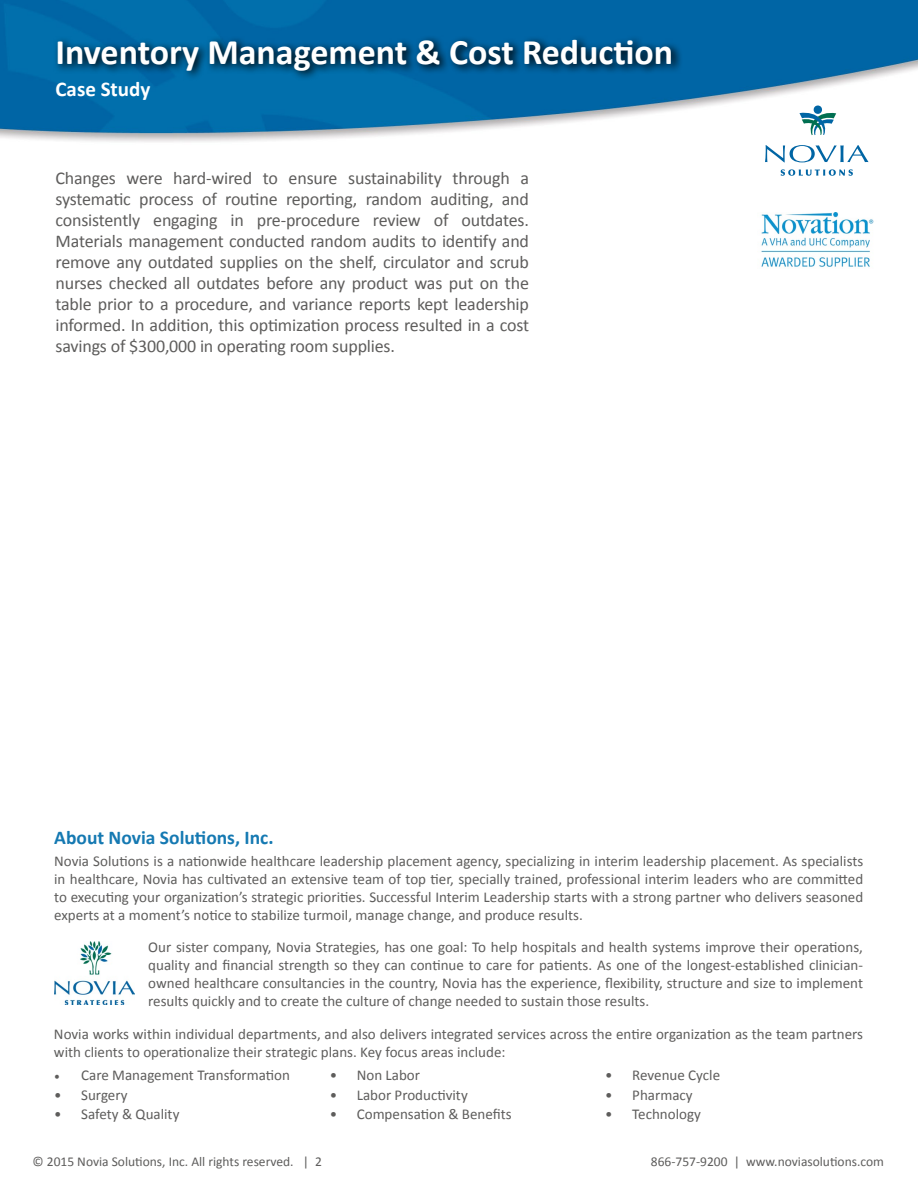
<style>
.page{position:relative;width:918px;height:1188px;background:#fff}
.page>*{position:absolute;margin:0;border:0;box-sizing:border-box;transform-origin:0 0}
.t1{font:700 36px "Calibri";color:#fff}
.t2{font:700 21px "Calibri";color:#fff}
.t3{font:700 19.5px "Calibri";color:#1579b2}
.t4{font:18px/21px "Calibri";letter-spacing:-.01em;color:#5e5d5c;text-align:justify}
.t5{font:15px/18px "Calibri";color:#5e5d5c;text-align:justify}
.t6{font:13.5px "Calibri";color:#5e5d5c}
.s1{font-family:"Minion Pro"}
</style>
<div class="page">
<img style="left:0;top:0;width:918px;height:176px">
<svg style="left:53px;top:35px;width:629px;height:46px"></svg>
<svg style="left:765px;top:145px;width:104px;height:17px"></svg>
<svg style="left:781px;top:169px;width:72px;height:7px"></svg>
<svg style="left:799px;top:105px;width:37px;height:30px"></svg>
<img style="left:761px;top:213px;width:113px;height:54px">
<img style="left:55px;top:942px;width:80px;height:62px">
<h1 class="t1" style="left:56px;top:29px;width:619px">Inventory Management &amp; Cost Reduction</h1>
<h2 class="t2" style="left:56px;top:75px;width:96px">Case Study</h2>
<p class="t4" style="left:56px;top:167px;width:475px">Changes were hard-wired to ensure sustainability through a systematic process of routine reporting, random auditing, and consistently engaging in pre-procedure review of outdates.<br>Materials management conducted random audits to identify and remove any outdated supplies on the shelf, circulator and scrub nurses checked all outdates before any product was put on the table prior to a procedure, and variance reports kept leadership informed. In addition, this optimization process resulted in a cost savings of $300,000 in operating room supplies.</p>
<h3 class="t3" style="left:54px;top:825px;width:221px">About Novia Solutions, Inc.</h3>
<p class="t5" style="left:54px;top:853px;width:811px">Novia Solutions is a nationwide healthcare leadership placement agency, specializing in interim leadership placement. As specialists in healthcare, Novia has cultivated an extensive team of top tier, specially trained, professional interim leaders who are committed to executing your organization’s strategic priorities. Successful Interim Leadership starts with a strong partner who delivers seasoned experts at a moment’s notice to stabilize turmoil, manage change, and produce results.</p>
<p class="t5" style="left:148px;top:938px;width:716px">Our sister company, Novia Strategies, has one goal: To help hospitals and health systems improve their operations, quality and financial strength so they can continue to care for patients. As one of the longest-established clinician&shy;owned healthcare consultancies in the country, Novia has the experience, flexibility, structure and size to implement results quickly and to create the culture of change needed to sustain those results.</p>
<p class="t5" style="left:54px;top:1025px;width:811px">Novia works within individual departments, and also delivers integrated services across the entire organization as the team partners with clients to operationalize their strategic plans. Key focus areas include:</p>
<p class="t5" style="left:54px;top:1067px;width:237px"><span class="s1">•</span> Care Management Transformation</p>
<p class="t5" style="left:54px;top:1086px;width:75px">• Surgery</p>
<p class="t5" style="left:54px;top:1106px;width:127px">• Safety &amp; Quality</p>
<p class="t5" style="left:330px;top:1067px;width:92px">• Non Labor</p>
<p class="t5" style="left:330px;top:1086px;width:140px">• Labor Productivity</p>
<p class="t5" style="left:330px;top:1106px;width:183px">• Compensation &amp; Benefits</p>
<p class="t5" style="left:605px;top:1067px;width:116px">• Revenue Cycle</p>
<p class="t5" style="left:605px;top:1086px;width:89px">• Pharmacy</p>
<p class="t5" style="left:605px;top:1106px;width:97px">• Technology</p>
<p class="t6" style="left:33px;top:1153px;width:291px">© 2015 Novia Solutions, Inc. All rights reserved. | 2</p>
<p class="t6" style="left:651px;top:1153px;width:235px">866-757-9200 | www.noviasolutions.com</p>
</div>
